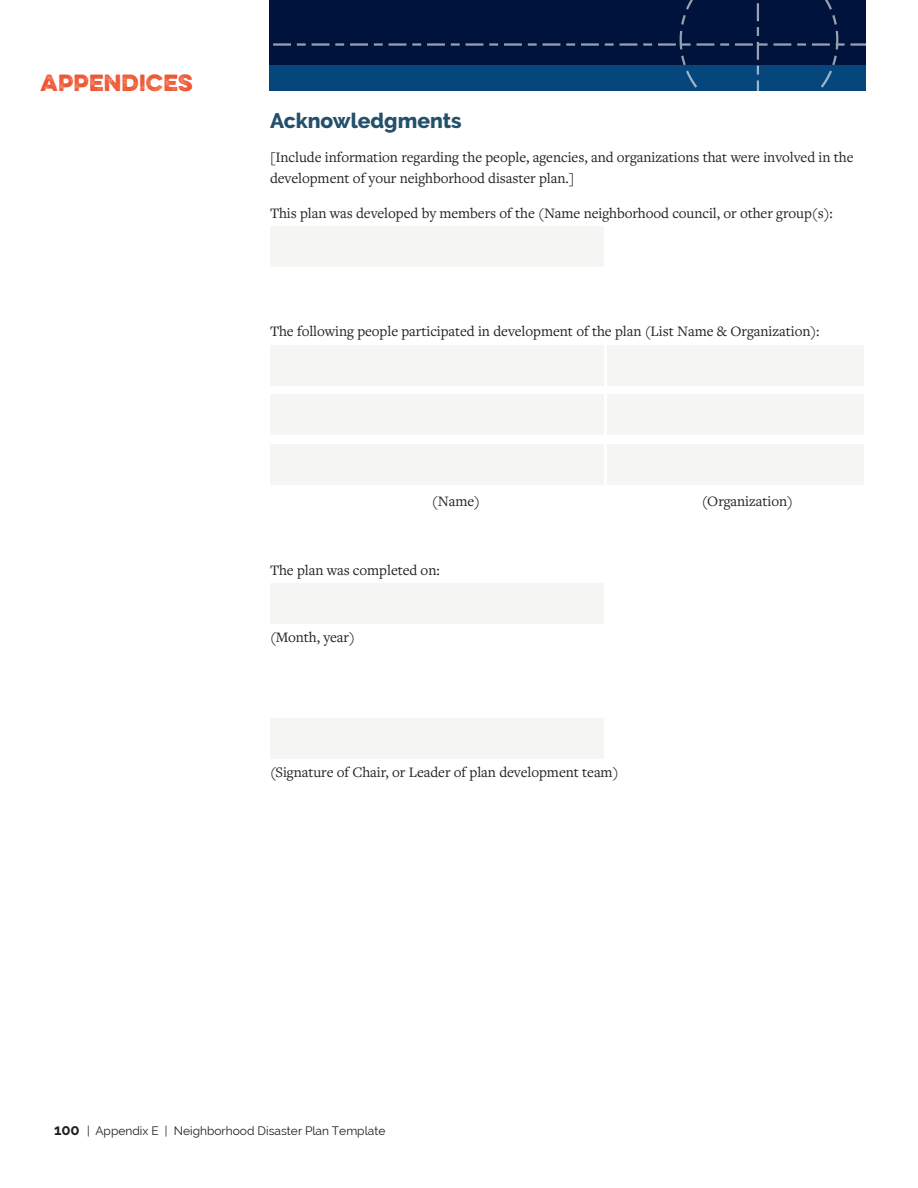
<style>
.page{position:relative;width:918px;height:1188px;background:#fff}
.page>*{position:absolute;margin:0;border:0;box-sizing:border-box;transform-origin:0 0}
.t1{font:800 21px "Raleway";color:#23506a}
.t2{font:21px "Eveleth";letter-spacing:.01em;color:#f05530}
.t3{font:15px/21px "Freight Text Pro";letter-spacing:-.005em;color:#231f20}
.t4{font:12px "Raleway";color:#231f20}
.s1{font-weight:700;font-size:15px}
</style>
<div class="page">
<svg style="left:269px;top:0;width:596px;height:91px;background:#042450"></svg>
<div style="left:270px;top:227px;width:334px;height:40px;background:#f5f5f4"></div>
<div style="left:270px;top:345px;width:334px;height:41px;background:#f5f5f4"></div>
<div style="left:607px;top:345px;width:256px;height:41px;background:#f5f5f4"></div>
<div style="left:270px;top:395px;width:334px;height:40px;background:#f5f5f4"></div>
<div style="left:607px;top:395px;width:256px;height:40px;background:#f5f5f4"></div>
<div style="left:270px;top:444px;width:334px;height:41px;background:#f5f5f4"></div>
<div style="left:607px;top:444px;width:256px;height:41px;background:#f5f5f4"></div>
<div style="left:270px;top:584px;width:334px;height:40px;background:#f5f5f4"></div>
<div style="left:270px;top:719px;width:334px;height:40px;background:#f5f5f4"></div>
<h1 class="t2" style="left:40px;top:66px;width:154px">APPENDICES</h1>
<h1 class="t1" style="left:270px;top:108px;width:193px">Acknowledgments</h1>
<p class="t3" style="left:270px;top:146px;width:585px">[Include information regarding the people, agencies, and organizations that were involved in the development of your neighborhood disaster plan.]</p>
<p class="t3" style="left:270px;top:202px;width:564px">This plan was developed by members of the (Name neighborhood council, or other group(s):</p>
<p class="t3" style="left:270px;top:320px;width:551px">The following people participated in development of the plan (List Name &amp; Organization):</p>
<p class="t3" style="left:432px;top:490px;width:50px">(Name)</p>
<p class="t3" style="left:702px;top:490px;width:93px">(Organization)</p>
<p class="t3" style="left:270px;top:559px;width:171px">The plan was completed on:</p>
<p class="t3" style="left:270px;top:626px;width:86px">(Month, year)</p>
<p class="t3" style="left:270px;top:761px;width:350px">(Signature of Chair, or Leader of plan development team)</p>
<p class="t4" style="left:54px;top:1123px;width:333px"><span class="s1">100</span> | Appendix E | Neighborhood Disaster Plan Template</p>
</div>
